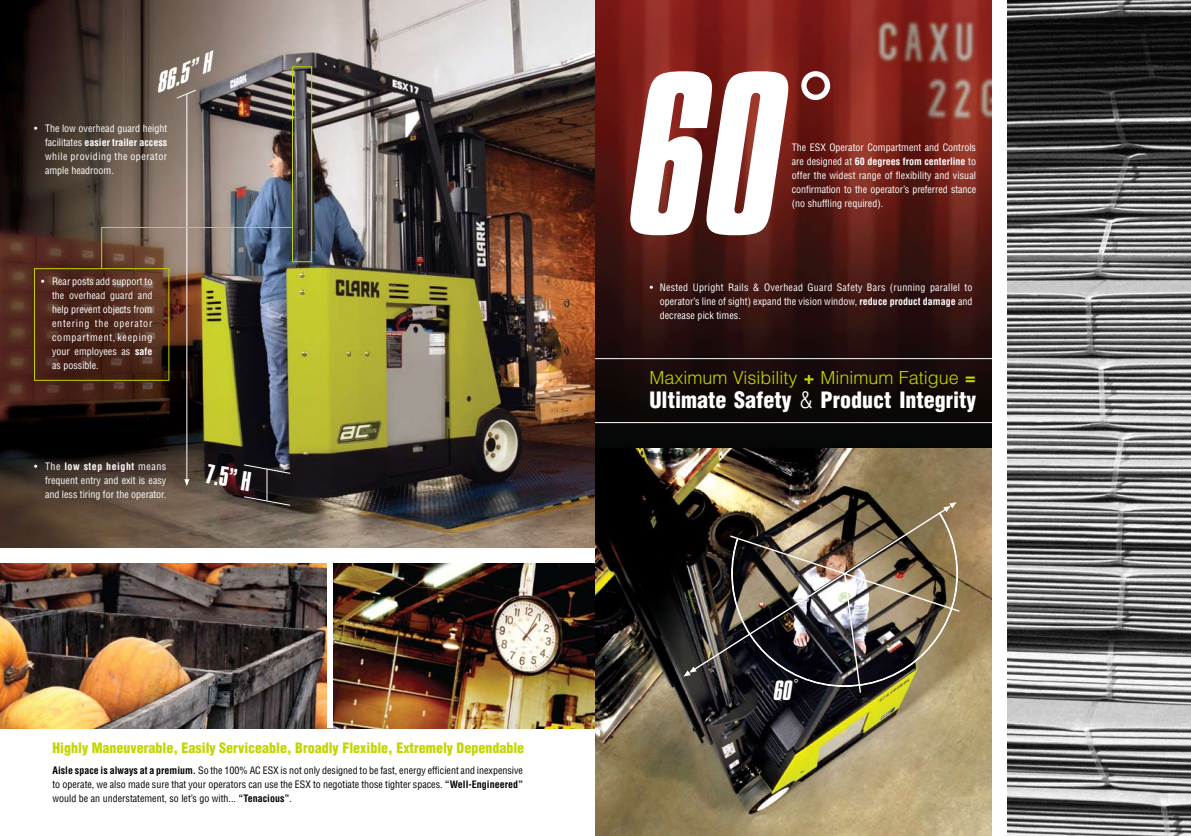
<style>
.page{position:relative;width:1191px;height:836px;background:#fff}
.page>*{position:absolute;margin:0;border:0;box-sizing:border-box;transform-origin:0 0}
.t1{font:italic 200px "Compacta BT";color:#fff}
.t2{font:italic 100px "Compacta BT";color:#fff}
.t3{font:italic 24px "Compacta BT";color:#fff}
.t4{font:italic 23.6px "Compacta BT";color:#fff}
.t5{font:900 condensed 22px "Helvetica";color:#fff}
.t6{font:italic 22px "Compacta BT";color:#fff;scale:1.19 1}
.t7{font:300 18px "Helvetica";color:#c3d500}
.t8{font:900 condensed 14px "Helvetica";color:#c3d500}
.t9{font:italic 12.8px "Compacta BT";color:#fff}
.t10{font:condensed 10px/14px "Helvetica";color:#fff;text-align:justify}
.t11{font:condensed 10px/14px "Helvetica";color:#000;text-align:justify}
.s1{font-weight:700}
.s2{font-weight:900}
.s3{font-weight:300}
</style>
<div class="page">
<img style="left:0;top:0;width:595px;height:729px">
<hr style="left:186px;top:94px;width:1px;height:387px;background:#fff">
<svg style="left:184px;top:479px;width:5px;height:7px"></svg>
<svg style="left:176px;top:89px;width:21px;height:10px"></svg>
<svg style="left:243px;top:464px;width:48px;height:10px"></svg>
<svg style="left:243px;top:496px;width:48px;height:10px"></svg>
<hr style="left:266px;top:469px;width:1px;height:32px;background:#fff">
<div style="left:292px;top:66px;width:20px;height:196px;border:1px solid #c3d500"></div>
<div style="left:34px;top:268px;width:135px;height:113px;border:1px solid #c3d500"></div>
<hr style="left:101px;top:227px;width:1px;height:42px;background:#c3d500">
<hr style="left:101px;top:227px;width:191px;height:1px;background:#c3d500">
<div style="left:327px;top:556px;width:6px;height:171px;background:#fff"></div>
<div style="left:0;top:548px;width:595px;height:14px;background:#fff"></div>
<img style="left:595px;top:0;width:397px;height:448px">
<svg style="left:587px;top:358px;width:405px;height:65px;background:#1b1110"></svg>
<img style="left:1007px;top:0;width:184px;height:836px">
<img style="left:595px;top:448px;width:397px;height:388px">
<img style="left:693px;top:508px;width:268px;height:163px">
<svg style="left:683px;top:667px;width:14px;height:10px"></svg>
<img style="left:731px;top:502px;width:227px;height:192px">
<h3 class="t6" style="left:150px;top:73px;width:51px;rotate:-23deg">86.5” H</h3>
<p class="t10" style="left:45px;top:121px;width:124px;text-indent:-11px">• The low overhead guard height facilitates <span class="s1">easier trailer access </span>while providing the operator ample headroom.</p>
<p class="t10" style="left:52px;top:275px;width:102px;text-indent:-11px">• Rear posts add support to the overhead guard and help prevent objects from entering the operator compartment, keeping your employees as <span class="s1">safe </span>as possible.</p>
<p class="t10" style="left:45px;top:459px;width:123px;text-indent:-11px">• The <span class="s1">low step height</span> means frequent entry and exit is easy and less tiring for the operator.</p>
<h3 class="t4" style="left:211px;top:460px;width:47px;rotate:10deg">7.5” H</h3>
<h3 class="t8" style="left:52px;top:739px;width:473px">Highly Maneuverable, Easily Serviceable, Broadly Flexible, Extremely Dependable</h3>
<p class="t11" style="left:53px;top:764px;width:472px"><span class="s1">Aisle space is always at a premium.</span> So the 100% AC ESX is not only designed to be fast, energy efficient and inexpensive to operate, we also made sure that your operators can use the ESX to negotiate those tighter spaces. <span class="s1">“Well-Engineered” </span>would be an understatement, so let’s go with... <span class="s1">“Tenacious”</span>.</p>
<h2 class="t2" style="left:799px;top:44px;width:34px">°</h2>
<h1 class="t1" style="left:633px;top:38px;width:154px">60</h1>
<p class="t10" style="left:792px;top:140px;width:186px">The ESX Operator Compartment and Controls</p>
<p class="t10" style="left:792px;top:154px;width:186px">are designed at <span class="s1">60 degrees from centerline</span> to offer the widest range of flexibility and visual confirmation to the operator’s preferred stance (no shuffling required).</p>
<p class="t10" style="left:660px;top:280px;width:314px;text-indent:-10px">• Nested Upright Rails &amp; Overhead Guard Safety Bars (running parallel to operator’s line of sight) expand the vision window, <span class="s1">reduce product damage</span> and decrease pick times.</p>
<h3 class="t7" style="left:649px;top:366px;width:328px">Maximum Visibility <span class="s2">+</span> Minimum Fatigue <span class="s2">=</span></h3>
<h3 class="t5" style="left:649px;top:386px;width:328px">Ultimate Safety <span class="s3">&amp;</span> Product Integrity</h3>
<h3 class="t3" style="left:774px;top:676px;width:20px">60</h3>
<p class="t9" style="left:794px;top:675px;width:6px">°</p>
</div>
